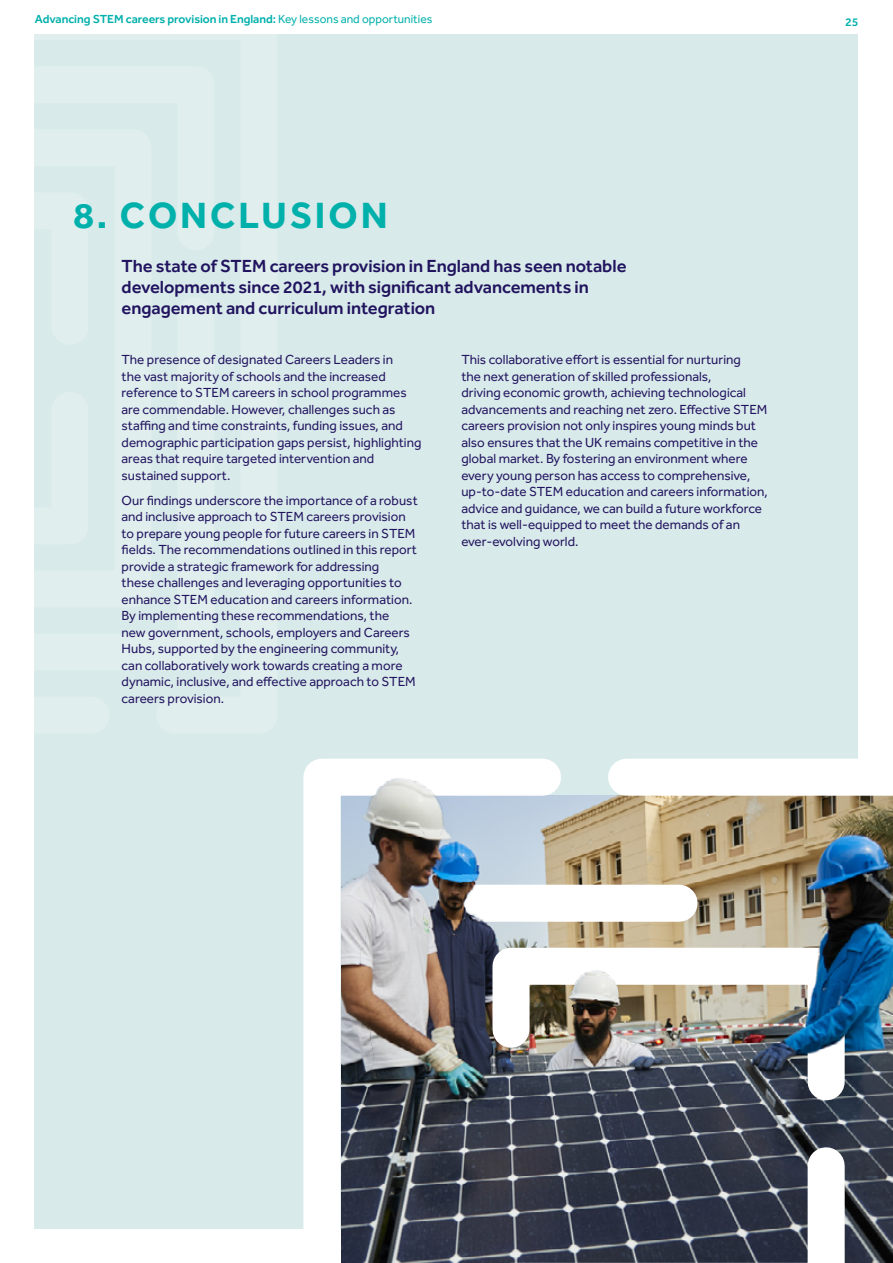
<style>
.page{position:relative;width:893px;height:1263px;background:#fff}
.page>*{position:absolute;margin:0;border:0;box-sizing:border-box;transform-origin:0 0}
.t1{font:700 37.5px "Effra CC";letter-spacing:.08em;color:#00b0ab}
.t2{font:600 18px/21px "Effra CC";color:#21145f}
.t3{font:13.5px/16.5px "Effra CC";color:#21145f}
.t4{font:600 12px "Effra CC";color:#00b0ab}
.s1{font-weight:400}
</style>
<div class="page">
<div style="left:35px;top:34px;width:823px;height:1195px;background:#d9eaea"></div>
<svg style="left:303px;top:758px;width:581px;height:505px"></svg>
<svg style="left:34px;top:34px;width:1px;height:701px"></svg>
<img style="left:342px;top:796px;width:551px;height:364px">
<img style="left:342px;top:758px;width:119px;height:350px">
<p class="t4" style="left:35px;top:11px;width:399px">Advancing STEM careers provision in England: <span class="s1">Key lessons and opportunities</span></p>
<p class="t4" style="left:845px;top:14px;width:15px">25</p>
<h1 class="t1" style="left:73px;top:191px;width:316px">8. CONCLUSION</h1>
<h2 class="t2" style="left:122px;top:257px;width:506px">The state of STEM careers provision in England has seen notable developments since 2021, with significant advancements in engagement and curriculum integration</h2>
<p class="t3" style="left:461px;top:353px;width:308px">This collaborative effort is essential for nurturing<br>the next generation of skilled professionals,<br>driving economic growth, achieving technological advancements and reaching net zero. Effective STEM careers provision not only inspires young minds but also ensures that the UK remains competitive in the global market. By fostering an environment where every young person has access to comprehensive, up-to-date STEM education and careers information, advice and guidance, we can build a future workforce that is well-equipped to meet the demands of an ever-evolving world.</p>
<p class="t3" style="left:122px;top:353px;width:301px">The presence of designated Careers Leaders in<br>the vast majority of schools and the increased reference to STEM careers in school programmes are commendable. However, challenges such as staffing and time constraints, funding issues, and demographic participation gaps persist, highlighting areas that require targeted intervention and sustained support.</p>
<p class="t3" style="left:122px;top:493px;width:298px">Our findings underscore the importance of a robust and inclusive approach to STEM careers provision to prepare young people for future careers in STEM fields. The recommendations outlined in this report provide a strategic framework for addressing<br>these challenges and leveraging opportunities to enhance STEM education and careers information.<br>By implementing these recommendations, the<br>new government, schools, employers and Careers Hubs, supported by the engineering community, can collaboratively work towards creating a more dynamic, inclusive, and effective approach to STEM careers provision.</p>
</div>
